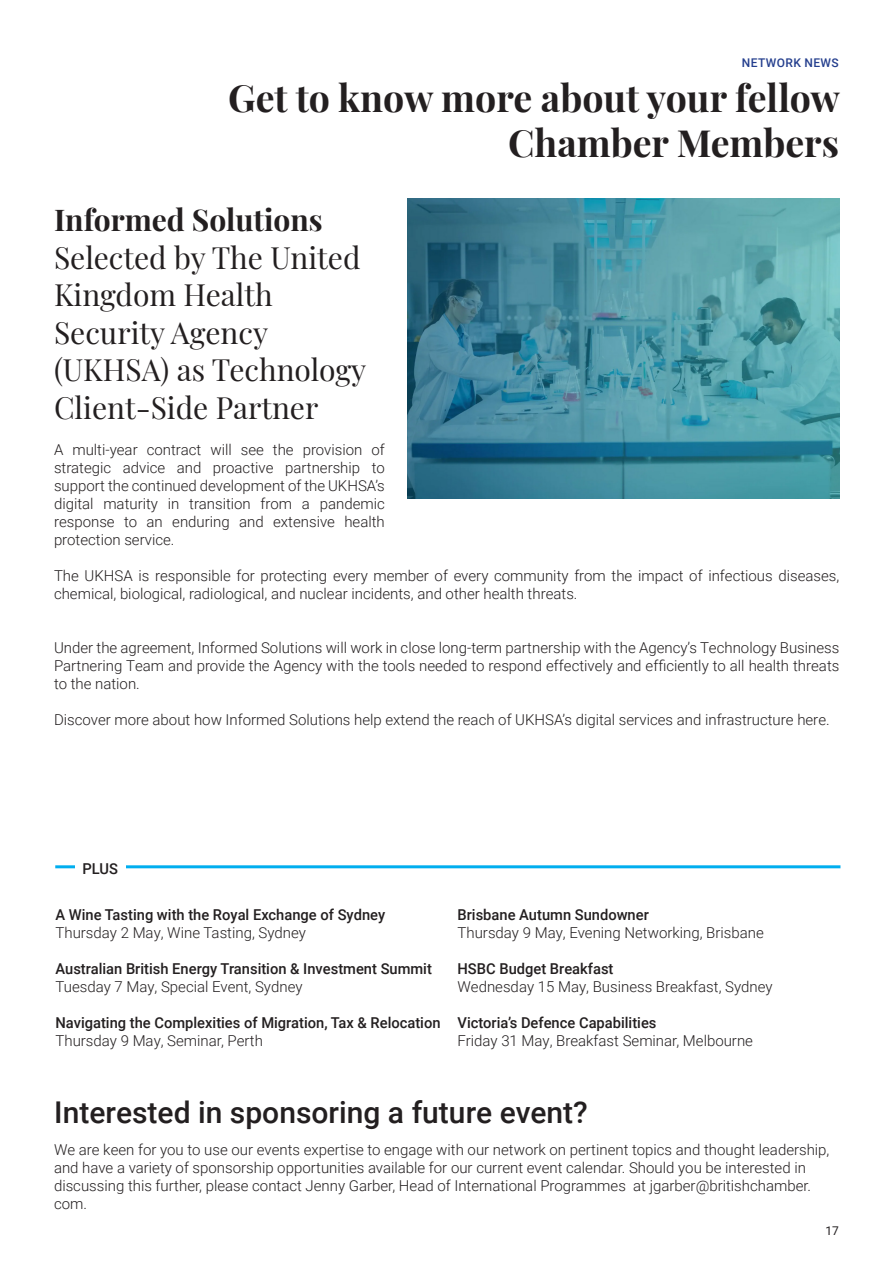
<style>
.page{position:relative;width:893px;height:1263px;background:#fff}
.page>*{position:absolute;margin:0;border:0;box-sizing:border-box;transform-origin:0 0}
.t1{font:700 37.5px/45px "Playfair Display";color:#231f20;text-align:right}
.t2{font:30px/37.5px "Playfair Display";color:#231f20}
.t3{font:500 30px "Roboto";color:#231f20}
.t4{font:700 30px "Playfair Display";color:#231f20}
.t5{font:300 15px/18px "Roboto";color:#231f20;text-align:justify}
.t6{font:500 15px "Roboto";color:#231f20}
.t7{font:500 12px "Roboto";letter-spacing:.035em;color:#253f8e}
.t8{font:12px "Roboto";color:#231f20}
</style>
<div class="page">
<img style="left:407px;top:199px;width:432px;height:299px">
<hr style="left:55px;top:865px;width:785px;height:3px;background:#00aeef">
<div style="left:75px;top:858px;width:51px;height:16px;background:#fff"></div>
<p class="t7" style="left:742px;top:54px;width:99px">NETWORK NEWS</p>
<p class="t1" style="left:228px;top:72px;width:613px">Get to know more about your fellow<br>Chamber Members</p>
<p class="t4" style="left:54px;top:196px;width:270px">Informed Solutions</p>
<p class="t2" style="left:54px;top:236px;width:314px">Selected by The United<br>Kingdom Health<br>Security Agency (UKHSA) as Technology<br>Client-Side Partner</p>
<p class="t5" style="left:54px;top:440px;width:332px">A multi-year contract will see the provision of strategic advice and proactive partnership to support the continued development of the UKHSA’s digital maturity in transition from a pandemic response to an enduring and extensive health protection service.</p>
<p class="t5" style="left:54px;top:566px;width:787px">The UKHSA is responsible for protecting every member of every community from the impact of infectious diseases, chemical, biological, radiological, and nuclear incidents, and other health threats.</p>
<p class="t5" style="left:54px;top:638px;width:787px">Under the agreement, Informed Solutions will work in close long-term partnership with the Agency’s Technology Business Partnering Team and provide the Agency with the tools needed to respond effectively and efficiently to all health threats to the nation.</p>
<p class="t5" style="left:54px;top:710px;width:777px">Discover more about how Informed Solutions help extend the reach of UKHSA’s digital services and infrastructure here.</p>
<p class="t6" style="left:82px;top:858px;width:37px">PLUS</p>
<p class="t6" style="left:56px;top:904px;width:331px">A Wine Tasting with the Royal Exchange of Sydney</p>
<p class="t5" style="left:56px;top:923px;width:252px">Thursday 2 May, Wine Tasting, Sydney</p>
<p class="t6" style="left:56px;top:958px;width:378px">Australian British Energy Transition &amp; Investment Summit</p>
<p class="t5" style="left:56px;top:977px;width:249px">Tuesday 7 May, Special Event, Sydney</p>
<p class="t6" style="left:56px;top:1012px;width:387px">Navigating the Complexities of Migration, Tax &amp; Relocation</p>
<p class="t5" style="left:56px;top:1031px;width:209px">Thursday 9 May, Seminar, Perth</p>
<p class="t6" style="left:458px;top:904px;width:193px">Brisbane Autumn Sundowner</p>
<p class="t5" style="left:458px;top:923px;width:308px">Thursday 9 May, Evening Networking, Brisbane</p>
<p class="t6" style="left:458px;top:958px;width:157px">HSBC Budget Breakfast</p>
<p class="t5" style="left:458px;top:977px;width:317px">Wednesday 15 May, Business Breakfast, Sydney</p>
<p class="t6" style="left:458px;top:1012px;width:200px">Victoria’s Defence Capabilities</p>
<p class="t5" style="left:458px;top:1031px;width:297px">Friday 31 May, Breakfast Seminar, Melbourne</p>
<p class="t3" style="left:54px;top:1091px;width:535px">Interested in sponsoring a future event?</p>
<p class="t5" style="left:54px;top:1140px;width:777px;text-align:left">We are keen for you to use our events expertise to engage with our network on pertinent topics and thought leadership, and have a variety of sponsorship opportunities available for our current event calendar. Should you be interested in discussing this further, please contact Jenny Garber, Head of International Programmes at jgarber@britishchamber. com.</p>
<p class="t8" style="left:825px;top:1222px;width:15px">17</p>
</div>
